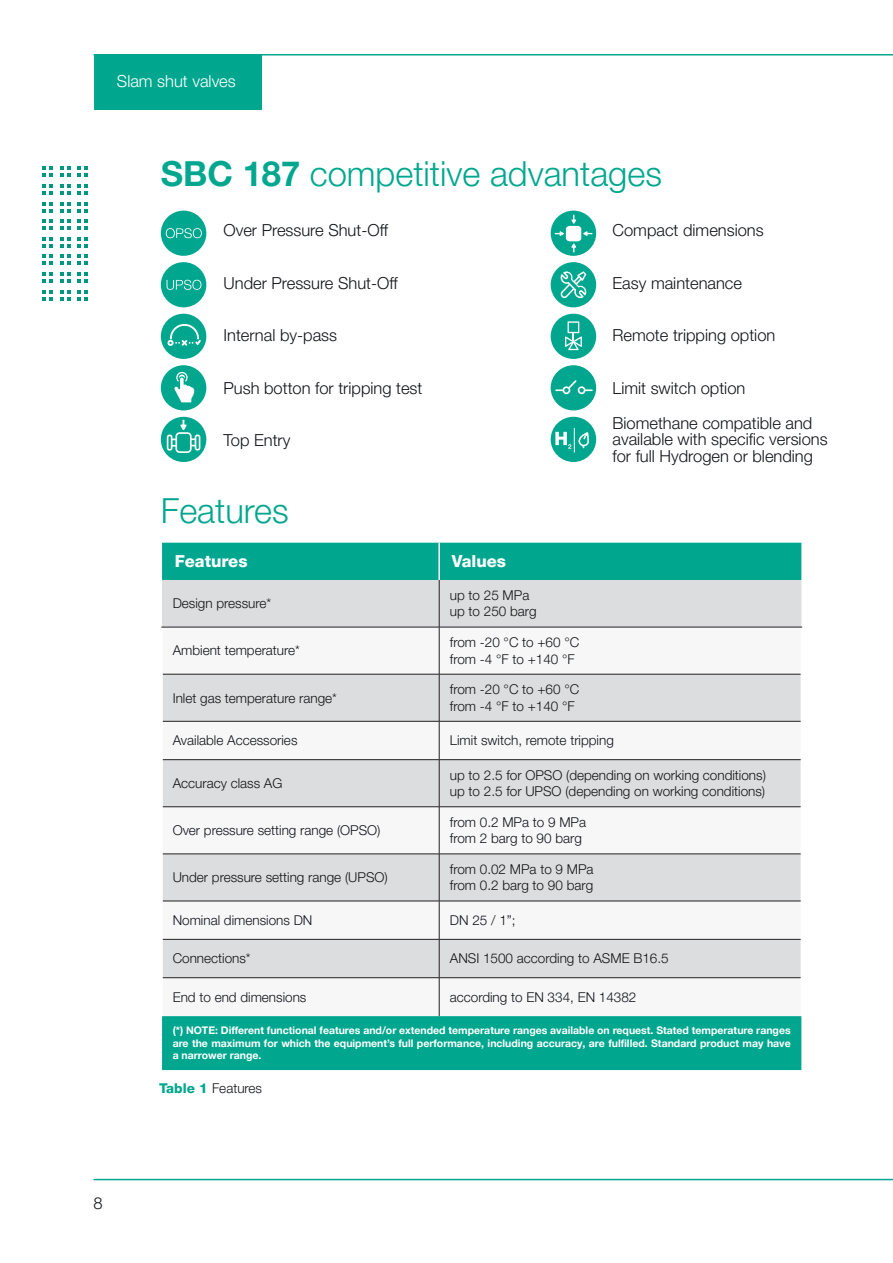
<style>
.page{position:relative;width:893px;height:1263px;background:#fff}
.page>*{position:absolute;margin:0;border:0;box-sizing:border-box;transform-origin:0 0}
.Titoletto{font:300 34.5px "Helvetica Neue LT Pro";color:#00a78e}
.bullet_non_puntato{font:300 16.5px "Helvetica Neue LT Pro";color:#121418}
.Testo{font:300 16.5px/16.5px "Helvetica Neue LT Pro";color:#121418}
.t1{font:300 16.5px "Helvetica Neue LT Pro";color:#fff}
.titoli_tabella_bianc{font:800 16.5px "Helvetica Neue LT Pro";color:#fff}
.testo_tabella{font:300 13.5px "Helvetica Neue LT Pro";color:#121418}
.testo_tabella-2{font:700 10.5px/12.6px "Helvetica Neue LT Pro";color:#fff;text-align:justify}
.s1{font-weight:700}
.s2{font-weight:800;color:#00a78e}
</style>
<div class="page">
<div style="left:94px;top:55px;width:167px;height:55px;background:#00a78e"></div>
<hr style="left:94px;top:1179px;width:799px;height:1px;background:#00a78e">
<hr style="left:94px;top:54px;width:799px;height:2px;background:#00a78e">
<svg style="left:42px;top:167px;width:11px;height:10px"></svg>
<svg style="left:60px;top:167px;width:11px;height:10px"></svg>
<svg style="left:78px;top:167px;width:10px;height:10px"></svg>
<svg style="left:42px;top:184px;width:11px;height:11px"></svg>
<svg style="left:60px;top:184px;width:11px;height:11px"></svg>
<svg style="left:78px;top:184px;width:10px;height:11px"></svg>
<svg style="left:42px;top:202px;width:11px;height:10px"></svg>
<svg style="left:60px;top:202px;width:11px;height:10px"></svg>
<svg style="left:78px;top:202px;width:10px;height:10px"></svg>
<svg style="left:42px;top:219px;width:11px;height:11px"></svg>
<svg style="left:60px;top:219px;width:11px;height:11px"></svg>
<svg style="left:78px;top:219px;width:10px;height:11px"></svg>
<svg style="left:42px;top:237px;width:11px;height:11px"></svg>
<svg style="left:60px;top:237px;width:11px;height:11px"></svg>
<svg style="left:78px;top:237px;width:10px;height:11px"></svg>
<svg style="left:42px;top:255px;width:11px;height:10px"></svg>
<svg style="left:60px;top:255px;width:11px;height:10px"></svg>
<svg style="left:78px;top:255px;width:10px;height:10px"></svg>
<svg style="left:42px;top:272px;width:11px;height:11px"></svg>
<svg style="left:60px;top:272px;width:11px;height:11px"></svg>
<svg style="left:78px;top:272px;width:10px;height:11px"></svg>
<svg style="left:42px;top:290px;width:11px;height:10px"></svg>
<svg style="left:60px;top:290px;width:11px;height:10px"></svg>
<svg style="left:78px;top:290px;width:10px;height:10px"></svg>
<div style="left:161px;top:211px;width:45px;height:45px;background:#00a78e;border-radius:50%"></div>
<svg style="left:165px;top:214px;width:38px;height:38px"></svg>
<div style="left:551px;top:211px;width:45px;height:45px;background:#00a78e;border-radius:50%"></div>
<svg style="left:555px;top:215px;width:37px;height:37px"></svg>
<div style="left:161px;top:365px;width:45px;height:45px;background:#00a78e;border-radius:50%"></div>
<svg style="left:174px;top:372px;width:20px;height:30px"></svg>
<div style="left:551px;top:365px;width:45px;height:45px;background:#00a78e;border-radius:50%"></div>
<svg style="left:555px;top:380px;width:38px;height:14px"></svg>
<div style="left:161px;top:417px;width:45px;height:45px;background:#00a78e;border-radius:50%"></div>
<svg style="left:167px;top:420px;width:33px;height:33px"></svg>
<div style="left:161px;top:314px;width:45px;height:45px;background:#00a78e;border-radius:50%"></div>
<svg style="left:167px;top:324px;width:34px;height:22px"></svg>
<div style="left:551px;top:314px;width:45px;height:45px;background:#00a78e;border-radius:50%"></div>
<svg style="left:565px;top:321px;width:17px;height:29px"></svg>
<div style="left:161px;top:262px;width:45px;height:45px;background:#00a78e;border-radius:50%"></div>
<svg style="left:167px;top:280px;width:34px;height:10px"></svg>
<div style="left:551px;top:262px;width:45px;height:45px;background:#00a78e;border-radius:50%"></div>
<svg style="left:560px;top:271px;width:27px;height:27px"></svg>
<div style="left:162px;top:543px;width:639px;height:527px;background:#00a78e"></div>
<div style="left:162px;top:580px;width:639px;height:47px;background:#dcdddf"></div>
<svg style="left:163px;top:628px;width:638px;height:388px"></svg>
<hr style="left:438px;top:543px;width:2px;height:37px;background:#fff">
<hr style="left:161px;top:627px;width:2px;height:47px;background:#fff">
<hr style="left:161px;top:674px;width:2px;height:47px;background:#fff">
<hr style="left:161px;top:721px;width:2px;height:39px;background:#fff">
<hr style="left:161px;top:760px;width:2px;height:47px;background:#fff">
<hr style="left:161px;top:807px;width:2px;height:47px;background:#fff">
<hr style="left:161px;top:854px;width:2px;height:47px;background:#fff">
<hr style="left:161px;top:901px;width:2px;height:38px;background:#fff">
<hr style="left:161px;top:939px;width:2px;height:39px;background:#fff">
<hr style="left:161px;top:978px;width:2px;height:38px;background:#fff">
<hr style="left:439px;top:580px;width:1px;height:47px;background:#231f20">
<hr style="left:161px;top:627px;width:278px;height:1px;background:#231f20">
<hr style="left:439px;top:627px;width:363px;height:1px;background:#231f20">
<hr style="left:439px;top:627px;width:1px;height:47px;background:#231f20">
<hr style="left:163px;top:674px;width:276px;height:1px;background:#231f20">
<hr style="left:439px;top:674px;width:362px;height:1px;background:#231f20">
<hr style="left:439px;top:674px;width:1px;height:47px;background:#231f20">
<hr style="left:163px;top:721px;width:276px;height:1px;background:#231f20">
<hr style="left:439px;top:721px;width:362px;height:1px;background:#231f20">
<hr style="left:439px;top:721px;width:1px;height:38px;background:#231f20">
<hr style="left:163px;top:759px;width:276px;height:1px;background:#231f20">
<hr style="left:439px;top:759px;width:362px;height:1px;background:#231f20">
<hr style="left:439px;top:760px;width:1px;height:46px;background:#231f20">
<hr style="left:163px;top:806px;width:276px;height:1px;background:#231f20">
<hr style="left:439px;top:806px;width:362px;height:1px;background:#231f20">
<hr style="left:439px;top:807px;width:1px;height:47px;background:#231f20">
<hr style="left:163px;top:854px;width:276px;height:1px;background:#231f20">
<hr style="left:439px;top:854px;width:362px;height:1px;background:#231f20">
<hr style="left:439px;top:854px;width:1px;height:47px;background:#231f20">
<hr style="left:163px;top:901px;width:276px;height:1px;background:#231f20">
<hr style="left:439px;top:901px;width:362px;height:1px;background:#231f20">
<hr style="left:439px;top:901px;width:1px;height:38px;background:#231f20">
<hr style="left:163px;top:939px;width:276px;height:1px;background:#231f20">
<hr style="left:439px;top:939px;width:362px;height:1px;background:#231f20">
<hr style="left:439px;top:939px;width:1px;height:38px;background:#231f20">
<hr style="left:163px;top:977px;width:276px;height:1px;background:#231f20">
<hr style="left:439px;top:977px;width:362px;height:1px;background:#231f20">
<hr style="left:439px;top:978px;width:1px;height:38px;background:#231f20">
<div style="left:551px;top:417px;width:45px;height:45px;background:#00a78e;border-radius:50%"></div>
<svg style="left:555px;top:428px;width:34px;height:24px"></svg>
<p class="t1" style="left:117px;top:71px;width:120px">Slam shut valves</p>
<p class="Titoletto" style="left:161px;top:153px;width:503px"><span class="s1">SBC 187</span> competitive advantages</p>
<p class="bullet_non_puntato" style="left:223px;top:220px;width:166px">Over Pressure Shut-Off</p>
<p class="bullet_non_puntato" style="left:223px;top:273px;width:176px">Under Pressure Shut-Off</p>
<p class="bullet_non_puntato" style="left:223px;top:325px;width:115px">Internal by-pass</p>
<p class="bullet_non_puntato" style="left:223px;top:378px;width:200px">Push botton for tripping test</p>
<p class="bullet_non_puntato" style="left:223px;top:430px;width:68px">Top Entry</p>
<p class="Titoletto" style="left:161px;top:489px;width:129px">Features</p>
<p class="titoli_tabella_bianc" style="left:175px;top:551px;width:74px">Features</p>
<p class="titoli_tabella_bianc" style="left:452px;top:551px;width:56px">Values</p>
<p class="testo_tabella" style="left:173px;top:595px;width:100px">Design pressure*</p>
<p class="testo_tabella" style="left:450px;top:587px;width:81px">up to 25 MPa</p>
<p class="testo_tabella" style="left:450px;top:603px;width:88px">up to 250 barg</p>
<p class="testo_tabella" style="left:173px;top:642px;width:129px">Ambient temperature*</p>
<p class="testo_tabella" style="left:173px;top:689px;width:166px">Inlet gas temperature range*</p>
<p class="testo_tabella" style="left:450px;top:634px;width:131px">from -20 °C to +60 °C</p>
<p class="testo_tabella" style="left:450px;top:650px;width:126px">from -4 °F to +140 °F</p>
<p class="testo_tabella" style="left:450px;top:681px;width:131px">from -20 °C to +60 °C</p>
<p class="testo_tabella" style="left:450px;top:698px;width:126px">from -4 °F to +140 °F</p>
<p class="bullet_non_puntato" style="left:612px;top:220px;width:153px">Compact dimensions</p>
<p class="bullet_non_puntato" style="left:612px;top:273px;width:131px">Easy maintenance</p>
<p class="bullet_non_puntato" style="left:612px;top:325px;width:164px">Remote tripping option</p>
<p class="bullet_non_puntato" style="left:612px;top:378px;width:134px">Limit switch option</p>
<p class="Testo" style="left:612px;top:414px;width:217px">Biomethane compatible and available with specific versions</p>
<p class="Testo" style="left:612px;top:447px;width:202px">for full Hydrogen or blending</p>
<p class="testo_tabella" style="left:173px;top:732px;width:126px">Available Accessories</p>
<p class="testo_tabella" style="left:450px;top:732px;width:166px">Limit switch, remote tripping</p>
<p class="testo_tabella" style="left:173px;top:775px;width:111px">Accuracy class AG</p>
<p class="testo_tabella" style="left:450px;top:767px;width:318px">up to 2.5 for OPSO (depending on working conditions)</p>
<p class="testo_tabella" style="left:450px;top:783px;width:317px">up to 2.5 for UPSO (depending on working conditions)</p>
<p class="testo_tabella" style="left:173px;top:822px;width:209px">Over pressure setting range (OPSO)</p>
<p class="testo_tabella" style="left:173px;top:869px;width:217px">Under pressure setting range (UPSO)</p>
<p class="testo_tabella" style="left:450px;top:814px;width:138px">from 0.2 MPa to 9 MPa</p>
<p class="testo_tabella" style="left:450px;top:830px;width:134px">from 2 barg to 90 barg</p>
<p class="testo_tabella" style="left:450px;top:861px;width:145px">from 0.02 MPa to 9 MPa</p>
<p class="testo_tabella" style="left:450px;top:877px;width:145px">from 0.2 barg to 90 barg</p>
<p class="testo_tabella" style="left:173px;top:912px;width:141px">Nominal dimensions DN</p>
<p class="testo_tabella" style="left:450px;top:912px;width:67px">DN 25 / 1”;</p>
<p class="testo_tabella" style="left:173px;top:950px;width:80px">Connections*</p>
<p class="testo_tabella" style="left:450px;top:950px;width:220px">ANSI 1500 according to ASME B16.5</p>
<p class="testo_tabella" style="left:173px;top:989px;width:135px">End to end dimensions</p>
<p class="testo_tabella" style="left:450px;top:989px;width:188px">according to EN 334, EN 14382</p>
<p class="testo_tabella-2" style="left:173px;top:1024px;width:620px">(*) NOTE: Different functional features and/or extended temperature ranges available on request. Stated temperature ranges are the maximum for which the equipment’s full performance, including accuracy, are fulfilled. Standard product may have a narrower range.</p>
<p class="testo_tabella" style="left:159px;top:1079px;width:105px"><span class="s2">Table 1</span> Features</p>
<p class="Testo" style="left:94px;top:1195px;width:11px">8</p>
</div>
